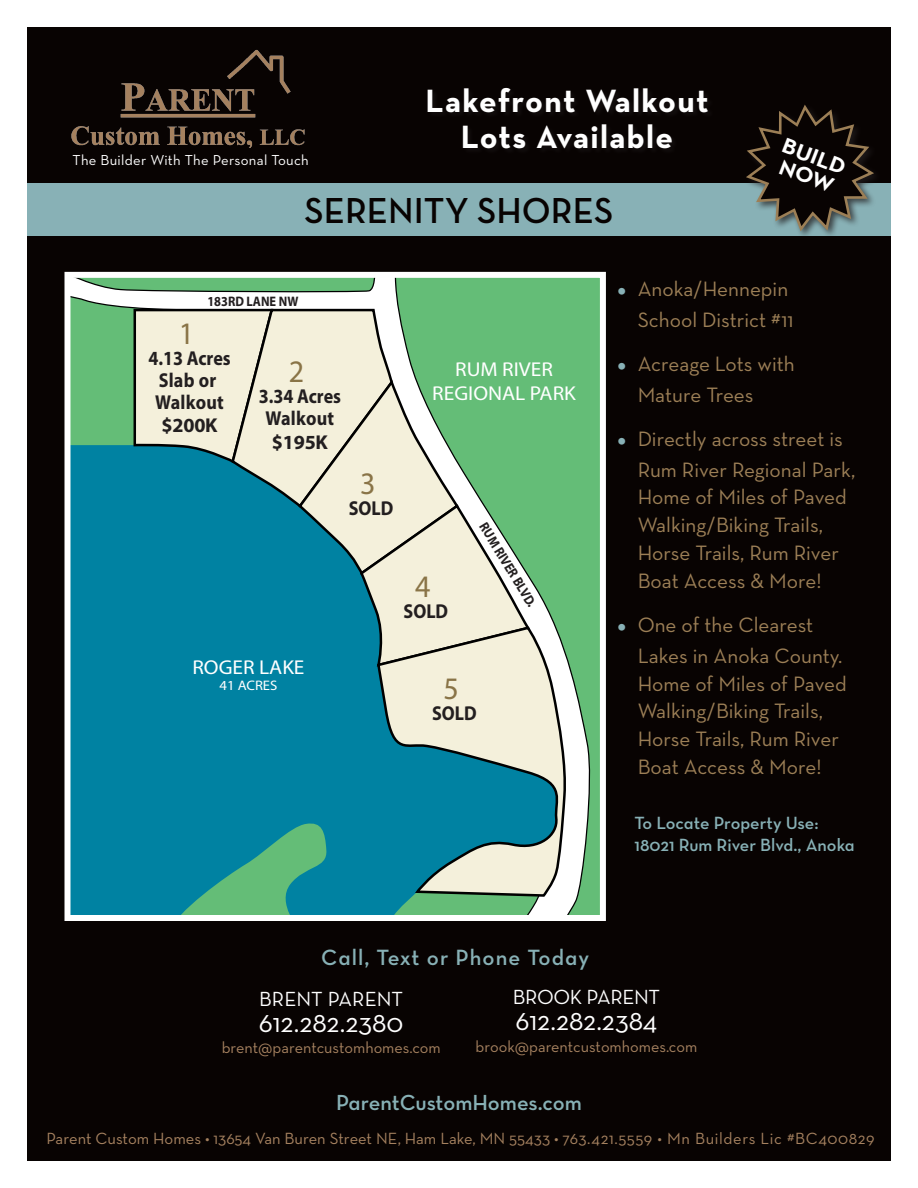
<style>
.page{position:relative;width:918px;height:1188px;background:#fff}
.page>*{position:absolute;margin:0;border:0;box-sizing:border-box;transform-origin:0 0}
.t1{font:36.75px "Neutraface Text Demi Alt";color:#080302}
.t2{font:700 32.85px "Neutraface Text";letter-spacing:.04em;color:#fff}
.t3{font:31.35px "Myriad Pro";color:#897447;scale:.96 1}
.t4{font:27.75px "Neutraface Text";color:#fff}
.t5{font:22.5px "Neutraface Text Demi Alt";letter-spacing:.045em;color:#88b1b6}
.t6{font:22.2px "Neutraface Text Demi Alt";color:#88b1b6}
.t7{font:700 21.9px "Neutraface Text";color:#fff;scale:1.07 1}
.Bullets{font:21.15px/27.8px "Neutraface Text";color:#9c7f56}
.t8{font:20.85px "Neutraface Text";color:#fff}
.t9{font:20.85px "Neutraface Text";letter-spacing:-.02em;color:#fff}
.t10{font:700 20.1px/22.4px "Myriad Pro";color:#231f20;text-align:center;scale:.9 1}
.t11{font:20.1px/24.2px "Myriad Pro";color:#fff;text-align:center;scale:1.07 1}
.t12{font:18px/22.5px "Neutraface Text Demi Alt";color:#88b1b6}
.t13{font:16.5px "Neutraface Text";color:#a5815f}
.t14{font:16.2px "Neutraface Text";color:#a5815f}
.t15{font:14.7px "Neutraface Text";letter-spacing:.02em;color:#fff}
.t16{font:700 13.8px "Myriad Pro";color:#231f20;scale:.9 1}
.t17{font:13.8px "Myriad Pro";color:#fff;scale:1.07 1}
.s1{font-weight:700;font-size:31.5px;color:#88b1b6}
</style>
<div class="page">
<div style="left:27px;top:27px;width:864px;height:1134px;background:#080302"></div>
<div style="left:27px;top:183px;width:864px;height:53px;background:#88b1b6"></div>
<img style="left:71px;top:49px;width:234px;height:99px">
<div style="left:744px;top:103px;width:139px;height:137px;background:#231f20;opacity:.75"></div>
<svg style="left:71px;top:279px;width:523px;height:635px;background:#359e99"></svg>
<svg style="left:167px;top:821px;width:161px;height:93px;background:#289a90"></svg>
<svg style="left:132px;top:308px;width:399px;height:360px;background:#89beb4"></svg>
<svg style="left:376px;top:628px;width:192px;height:270px;background:#84b7b9"></svg>
<div style="left:64px;top:272px;width:542px;height:649px;border:6px solid #fff"></div>
<svg style="left:744px;top:103px;width:133px;height:131px"></svg>
<p class="t15" style="left:73px;top:151px;width:238px">The Builder With The Personal Touch</p>
<p class="t2" style="left:425px;top:80px;width:285px">Lakefront Walkout</p>
<p class="t2" style="left:461px;top:116px;width:214px">Lots Available</p>
<p class="t1" style="left:305px;top:187px;width:310px">SERENITY SHORES</p>
<p class="t7" style="left:788px;top:131px;width:63px;rotate:21deg">BUILD</p>
<p class="t3" style="left:179px;top:314px;width:18px">1</p>
<p class="t16" style="left:207px;top:292px;width:103px">183RD LANE NW</p>
<p class="t10" style="left:148px;top:346px;width:93px">4.13 Acres<br>Slab or<br>Walkout $200K</p>
<p class="t3" style="left:289px;top:352px;width:18px">2</p>
<p class="t10" style="left:259px;top:385px;width:93px">3.34 Acres<br>Walkout $195K</p>
<p class="t3" style="left:360px;top:464px;width:18px">3</p>
<p class="t10" style="left:349px;top:497px;width:51px">SOLD</p>
<p class="t11" style="left:432px;top:357px;width:136px">RUM RIVER<br>REGIONAL PARK</p>
<p class="t3" style="left:415px;top:567px;width:18px">4</p>
<p class="t10" style="left:404px;top:600px;width:51px">SOLD</p>
<p class="t16" style="left:491px;top:519px;width:109px;rotate:59deg">RUM RIVER BLVD.</p>
<p class="t11" style="left:192px;top:655px;width:106px">ROGER LAKE</p>
<p class="t17" style="left:219px;top:677px;width:56px">41 ACRES</p>
<p class="t3" style="left:443px;top:669px;width:18px">5</p>
<p class="t10" style="left:432px;top:701px;width:51px">SOLD</p>
<p class="Bullets" style="left:617px;top:273px;width:177px;line-height:31px;text-align:right"><span class="s1">•</span> Anoka/Hennepin<br>School District #11</p>
<p class="Bullets" style="left:638px;top:348px;width:159px;line-height:31px;text-indent:-20px"><span class="s1">•</span> Acreage Lots with<br>Mature Trees</p>
<p class="Bullets" style="left:638px;top:423px;width:219px;line-height:31px;text-indent:-20px"><span class="s1">•</span> Directly across street is<br>Rum River Regional Park,</p>
<p class="Bullets" style="left:638px;top:483px;width:211px">Home of Miles of Paved<br>Walking/Biking Trails,<br>Horse Trails, Rum River<br>Boat Access &amp; More!</p>
<p class="Bullets" style="left:638px;top:609px;width:206px;line-height:31px;text-indent:-20px"><span class="s1">•</span> One of the Clearest<br>Lakes in Anoka County.</p>
<p class="Bullets" style="left:638px;top:669px;width:211px">Home of Miles of Paved<br>Walking/Biking Trails,<br>Horse Trails, Rum River<br>Boat Access &amp; More!</p>
<p class="t12" style="left:634px;top:811px;width:222px">To Locate Property Use:<br>18021 Rum River Blvd., Anoka</p>
<p class="t5" style="left:321px;top:943px;width:269px">Call, Text or Phone Today</p>
<p class="t8" style="left:259px;top:986px;width:145px">BRENT PARENT</p>
<p class="t4" style="left:259px;top:1005px;width:146px">612.282.2380</p>
<p class="t14" style="left:222px;top:1038px;width:221px">brent@parentcustomhomes.com</p>
<p class="t9" style="left:513px;top:984px;width:149px">BROOK PARENT</p>
<p class="t4" style="left:516px;top:1003px;width:143px">612.282.2384</p>
<p class="t14" style="left:476px;top:1036px;width:223px">brook@parentcustomhomes.com</p>
<p class="t6" style="left:336px;top:1088px;width:247px">ParentCustomHomes.com</p>
<p class="t13" style="left:46px;top:1129px;width:830px">Parent Custom Homes • 13654 Van Buren Street NE, Ham Lake, MN 55433 • 763.421.5559 • Mn Builders Lic #BC400829</p>
</div>
